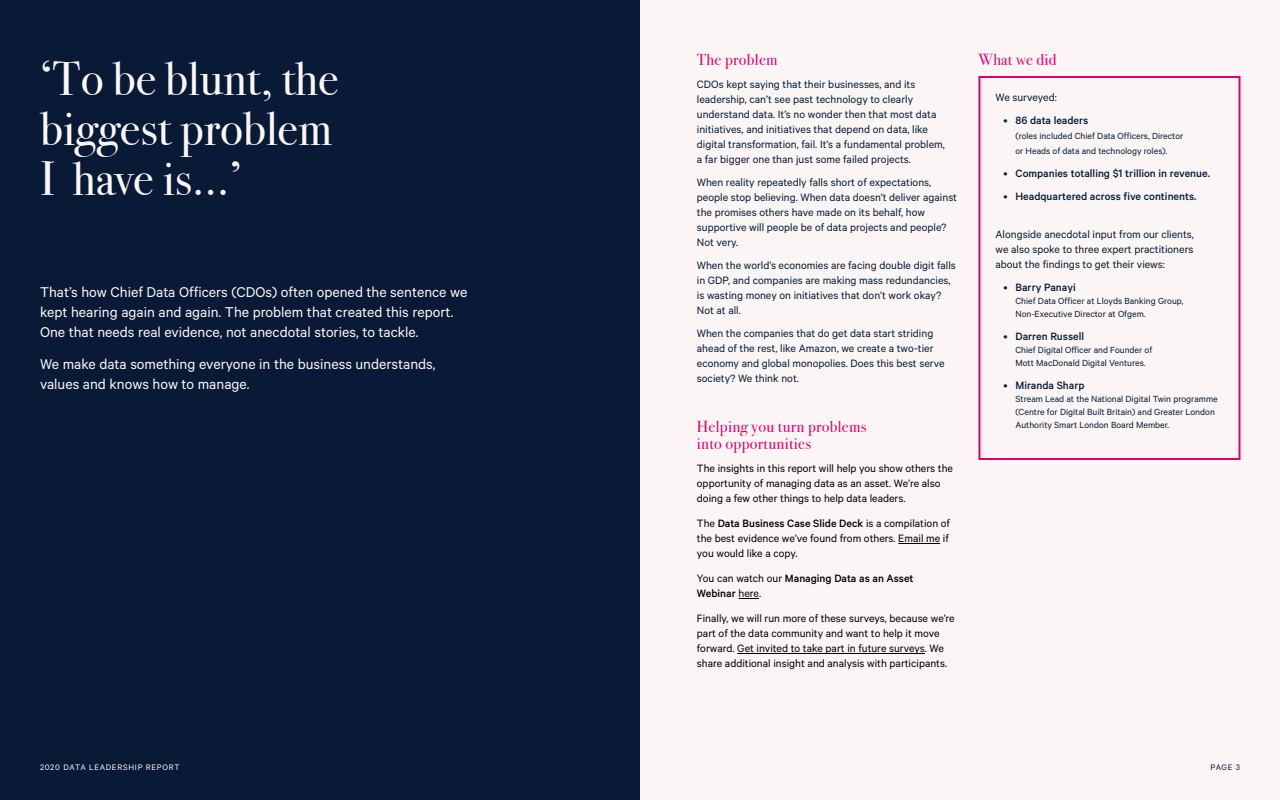
<style>
.page{position:relative;width:1280px;height:800px;background:#fbf6f5}
.page>*{position:absolute;margin:0;border:0;box-sizing:border-box;transform-origin:0 0}
.t1{font:48px/50px "Bodoni Svty Two ITCTT";color:#fbf6f5}
.t2{font:16px/20px "Calibre";color:#fbf6f5}
.t3{font:16px/17px "Bodoni Svty Two ITCTT";letter-spacing:.02em;color:#e0006d}
.t4{font:12px/15px "Calibre";color:#081a36}
.t5{font:12px/15px "Calibre";color:#000}
.t6{font:500 12px "Calibre";color:#081a36}
.t7{font:500 12px/15px "Calibre";color:#000}
.t8{font:10px/13px "Calibre";color:#081a36}
.t9{font:9px "Calibre";letter-spacing:.08em;color:#fbf6f5}
.t10{font:9px "Calibre";color:#081a36}
.s1{font-weight:500}
.s2{font-weight:400}
</style>
<div class="page">
<div style="left:0;top:0;width:640px;height:800px;background:#081a36"></div>
<hr style="left:898px;top:543px;width:42px;height:1px;background:#000">
<svg style="left:738px;top:598px;width:21px;height:1px"></svg>
<hr style="left:737px;top:653px;width:188px;height:1px;background:#000">
<svg style="left:978px;top:76px;width:263px;height:384px"></svg>
<h1 class="t1" style="left:40px;top:49px;width:300px">‘To be blunt, the biggest problem<br>I have is…’</h1>
<h2 class="t2" style="left:40px;top:282px;width:429px">That’s how Chief Data Officers (CDOs) often opened the sentence we kept hearing again and again. The problem that created this report.<br>One that needs real evidence, not anecdotal stories, to tackle.</h2>
<h2 class="t2" style="left:40px;top:354px;width:397px">We make data something everyone in the business understands, values and knows how to manage.</h2>
<h2 class="t3" style="left:697px;top:49px;width:82px">The problem</h2>
<p class="t4" style="left:697px;top:76px;width:249px">CDOs kept saying that their businesses, and its leadership, can’t see past technology to clearly understand data. It’s no wonder then that most data initiatives, and initiatives that depend on data, like digital transformation, fail. It’s a fundamental problem, a far bigger one than just some failed projects.</p>
<p class="t4" style="left:697px;top:174px;width:262px">When reality repeatedly falls short of expectations, people stop believing. When data doesn’t deliver against the promises others have made on its behalf, how supportive will people be of data projects and people?<br>Not very.</p>
<p class="t4" style="left:697px;top:257px;width:261px">When the world’s economies are facing double digit falls in GDP, and companies are making mass redundancies, is wasting money on initiatives that don’t work okay?<br>Not at all.</p>
<p class="t4" style="left:697px;top:325px;width:249px">When the companies that do get data start striding ahead of the rest, like Amazon, we create a two-tier economy and global monopolies. Does this best serve society? We think not.</p>
<h2 class="t3" style="left:697px;top:416px;width:171px">Helping you turn problems into opportunities</h2>
<p class="t5" style="left:697px;top:460px;width:258px">The insights in this report will help you show others the opportunity of managing data as an asset. We’re also doing a few other things to help data leaders.</p>
<p class="t5" style="left:697px;top:515px;width:255px;text-align:justify">The <span class="s1">Data Business Case Slide Deck</span> is a compilation of the best evidence we’ve found from others. Email me if you would like a copy.</p>
<p class="t7" style="left:697px;top:570px;width:218px"><span class="s2">You can watch our</span> Managing Data as an Asset<br>Webinar <span class="s2">here.</span></p>
<p class="t5" style="left:697px;top:610px;width:259px">Finally, we will run more of these surveys, because we’re part of the data community and want to help it move forward. Get invited to take part in future surveys. We share additional insight and analysis with participants.</p>
<h2 class="t3" style="left:978px;top:49px;width:79px">What we did</h2>
<p class="t4" style="left:995px;top:89px;width:63px">We surveyed:</p>
<p class="t6" style="left:1003px;top:113px;width:86px"><span class="s2">•</span> 86 data leaders</p>
<p class="t8" style="left:1015px;top:128px;width:169px;line-height:15px">(roles included Chief Data Officers, Director or Heads of data and technology roles).</p>
<p class="t6" style="left:1003px;top:166px;width:208px"><span class="s2">•</span> Companies totalling $1 trillion in revenue.</p>
<p class="t6" style="left:1003px;top:189px;width:195px"><span class="s2">•</span> Headquartered across five continents.</p>
<p class="t4" style="left:995px;top:226px;width:200px;text-align:justify">Alongside anecdotal input from our clients, we also spoke to three expert practitioners about the findings to get their views:</p>
<p class="t6" style="left:1003px;top:280px;width:74px"><span class="s2">•</span> Barry Panayi</p>
<p class="t8" style="left:1015px;top:294px;width:170px">Chief Data Officer at Lloyds Banking Group,<br>Non-Executive Director at Ofgem.</p>
<p class="t6" style="left:1003px;top:329px;width:82px"><span class="s2">•</span> Darren Russell</p>
<p class="t8" style="left:1015px;top:343px;width:138px">Chief Digital Officer and Founder of<br>Mott MacDonald Digital Ventures.</p>
<p class="t6" style="left:1003px;top:378px;width:83px"><span class="s2">•</span> Miranda Sharp</p>
<p class="t8" style="left:1015px;top:392px;width:204px">Stream Lead at the National Digital Twin programme (Centre for Digital Built Britain) and Greater London<br>Authority Smart London Board Member.</p>
<p class="t9" style="left:40px;top:762px;width:141px">2020 DATA LEADERSHIP REPORT</p>
<p class="t10" style="left:1211px;top:762px;width:31px">PAGE 3</p>
</div>
